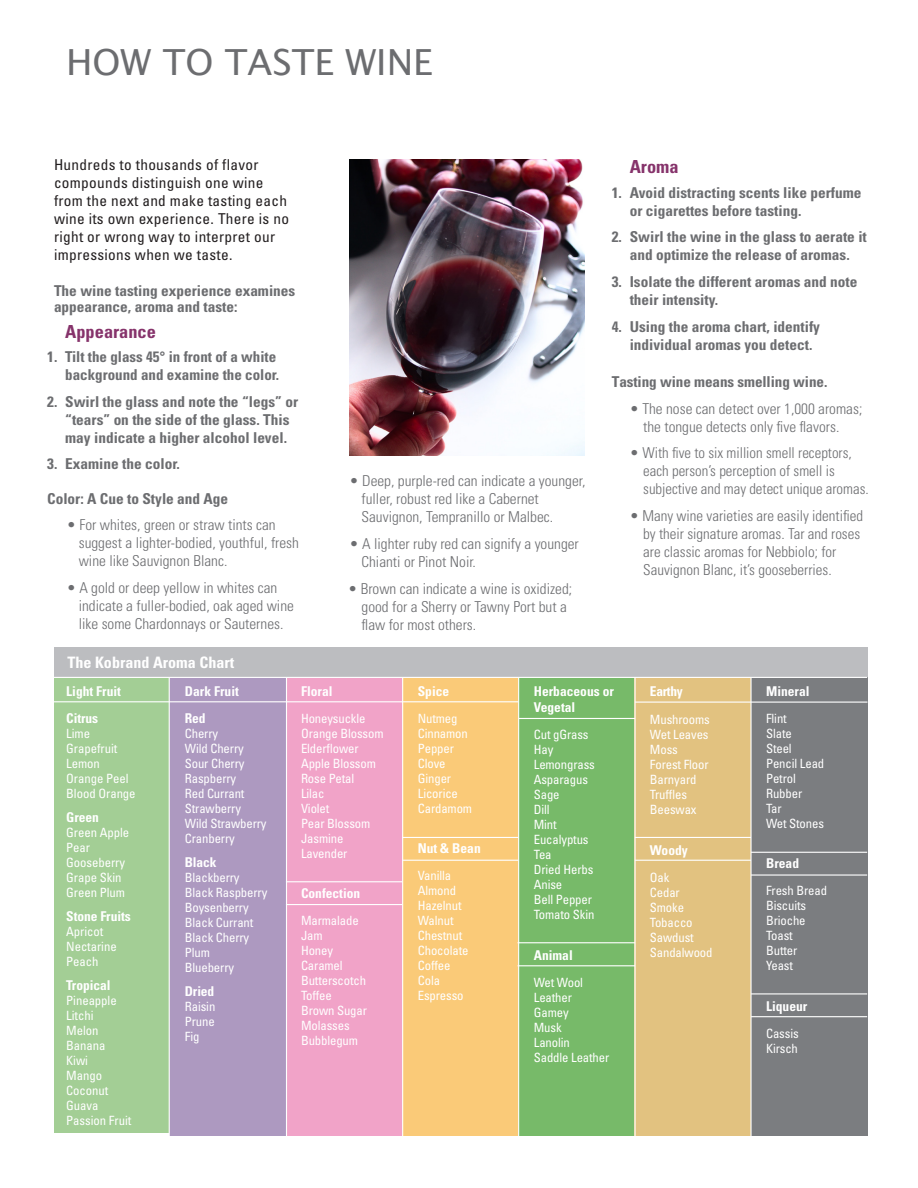
<style>
.page{position:relative;width:918px;height:1188px;background:#fff}
.page>*{position:absolute;margin:0;border:0;box-sizing:border-box;transform-origin:0 0}
.t1{font:36px "Lucida Grande";color:#6c6d70}
.t2{font:700 condensed 18px "Univers LT Std";color:#86336b}
.t3{font:700 condensed 15.75px "Univers LT Std";color:#fff}
.t4{font:300 condensed 15px/18px "Univers LT Std";color:#6c6d70}
.t5{font:700 condensed 15px/18px "Univers LT Std";color:#6c6d70}
.t6{font:condensed 15px/18px "Univers LT Std";letter-spacing:.02em;color:#231f20}
.t7{font:700 condensed 13.5px/27px "Univers LT Std";color:#fff}
.t8{font:300 condensed 13.5px/16.5px "Univers LT Std";color:#fff}
.t9{font:condensed 12.75px/15px "Univers LT Std";letter-spacing:-.01em;color:#fff}
.s1{font-weight:400;font-size:12.75px}
</style>
<div class="page">
<div style="left:286px;top:677px;width:116px;height:459px;background:#f1a3c8"></div>
<div style="left:54px;top:674px;width:115px;height:459px;background:#a3ce95"></div>
<div style="left:54px;top:647px;width:814px;height:30px;background:#bcbdc0"></div>
<div style="left:170px;top:677px;width:116px;height:459px;background:#ad99c0"></div>
<div style="left:403px;top:677px;width:116px;height:459px;background:#faca78"></div>
<div style="left:519px;top:677px;width:116px;height:459px;background:#77ba69"></div>
<div style="left:635px;top:677px;width:116px;height:459px;background:#e2c280"></div>
<div style="left:751px;top:677px;width:116px;height:459px;background:#7b7d80"></div>
<hr style="left:54px;top:701px;width:465px;height:1px;background:#fff">
<hr style="left:286px;top:881px;width:116px;height:1px;background:#fff">
<hr style="left:286px;top:904px;width:116px;height:1px;background:#fff">
<hr style="left:402px;top:837px;width:116px;height:1px;background:#fff">
<hr style="left:402px;top:860px;width:116px;height:1px;background:#fff">
<hr style="left:635px;top:837px;width:116px;height:1px;background:#fff">
<hr style="left:635px;top:860px;width:116px;height:1px;background:#fff">
<hr style="left:751px;top:993px;width:116px;height:1px;background:#fff">
<hr style="left:751px;top:1016px;width:116px;height:1px;background:#fff">
<hr style="left:751px;top:852px;width:116px;height:1px;background:#fff">
<hr style="left:751px;top:874px;width:116px;height:2px;background:#fff">
<hr style="left:518px;top:942px;width:117px;height:1px;background:#fff">
<hr style="left:518px;top:965px;width:117px;height:1px;background:#fff">
<hr style="left:286px;top:678px;width:1px;height:481px;background:#fff">
<hr style="left:518px;top:678px;width:1px;height:481px;background:#fff">
<hr style="left:634px;top:677px;width:2px;height:482px;background:#fff">
<hr style="left:750px;top:678px;width:2px;height:481px;background:#fff">
<hr style="left:51px;top:677px;width:816px;height:1px;background:#fff">
<hr style="left:519px;top:718px;width:116px;height:1px;background:#fff">
<hr style="left:635px;top:702px;width:232px;height:1px;background:#fff">
<img style="left:350px;top:160px;width:235px;height:296px">
<h1 class="t1" style="left:66px;top:42px;width:364px">HOW TO TASTE WINE</h1>
<p class="t6" style="left:54px;top:155px;width:237px">Hundreds to thousands of flavor compounds distinguish one wine from the next and make tasting each wine its own experience. There is no right or wrong way to interpret our impressions when we taste.</p>
<p class="t5" style="left:54px;top:282px;width:243px;line-height:16.5px">The wine tasting experience examines appearance, aroma and taste:</p>
<h2 class="t2" style="left:65px;top:320px;width:92px">Appearance</h2>
<p class="t5" style="left:47px;top:348px;width:233px;text-align:right">1. Tilt the glass 45° in front of a white background and examine the color.</p>
<p class="t5" style="left:65px;top:392px;width:234px;text-indent:-18px">2. Swirl the glass and note the “legs” or “tears” on the side of the glass. This may indicate a higher alcohol level.</p>
<p class="t5" style="left:47px;top:455px;width:134px">3. Examine the color.</p>
<p class="t5" style="left:47px;top:489px;width:183px">Color: A Cue to Style and Age</p>
<p class="t4" style="left:79px;top:516px;width:222px;text-indent:-12px">• For whites, green or straw tints can suggest a lighter-bodied, youthful, fresh wine like Sauvignon Blanc.</p>
<p class="t4" style="left:79px;top:579px;width:217px;text-indent:-12px">• A gold or deep yellow in whites can indicate a fuller-bodied, oak aged wine like some Chardonnays or Sauternes.</p>
<p class="t3" style="left:67px;top:653px;width:168px">The Kobrand Aroma Chart</p>
<p class="t4" style="left:362px;top:472px;width:225px;text-indent:-12px">• Deep, purple-red can indicate a younger, fuller, robust red like a Cabernet<br>Sauvignon, Tempranillo or Malbec.</p>
<p class="t4" style="left:362px;top:535px;width:219px;text-indent:-12px">• A lighter ruby red can signify a younger<br>Chianti or Pinot Noir.</p>
<p class="t4" style="left:362px;top:579px;width:212px;text-indent:-13px">• Brown can indicate a wine is oxidized; good for a Sherry or Tawny Port but a flaw for most others.</p>
<h2 class="t2" style="left:630px;top:156px;width:50px">Aroma</h2>
<p class="t5" style="left:630px;top:183px;width:233px;text-indent:-18px">1. Avoid distracting scents like perfume or cigarettes before tasting.</p>
<p class="t5" style="left:612px;top:228px;width:257px;text-align:center">2. Swirl the wine in the glass to aerate it and optimize the release of aromas.</p>
<p class="t5" style="left:630px;top:272px;width:229px;text-indent:-18px">3. Isolate the different aromas and note their intensity.</p>
<p class="t5" style="left:630px;top:317px;width:192px;text-indent:-18px">4. Using the aroma chart, identify individual aromas you detect.</p>
<p class="t5" style="left:612px;top:373px;width:217px">Tasting wine means smelling wine.</p>
<p class="t4" style="left:643px;top:399px;width:221px;text-indent:-13px">• The nose can detect over 1,000 aromas; the tongue detects only five flavors.</p>
<p class="t4" style="left:643px;top:444px;width:227px;text-indent:-13px">• With five to six million smell receptors, each person’s perception of smell is subjective and may detect unique aromas.</p>
<p class="t4" style="left:643px;top:507px;width:221px;text-indent:-13px">• Many wine varieties are easily identified by their signature aromas. Tar and roses are classic aromas for Nebbiolo; for Sauvignon Blanc, it’s gooseberries.</p>
<p class="t7" style="left:66px;top:677px;width:56px">Light Fruit<br>Citrus</p>
<p class="t9" style="left:66px;top:725px;width:71px">Lime<br>Grapefruit<br>Lemon<br>Orange Peel<br>Blood Orange</p>
<p class="t7" style="left:66px;top:803px;width:34px">Green</p>
<p class="t9" style="left:66px;top:824px;width:65px">Green Apple<br>Pear<br>Gooseberry<br>Grape Skin<br>Green Plum</p>
<p class="t7" style="left:66px;top:902px;width:66px">Stone Fruits</p>
<p class="t9" style="left:66px;top:923px;width:52px">Apricot<br>Nectarine<br>Peach</p>
<p class="t7" style="left:66px;top:971px;width:46px">Tropical</p>
<p class="t9" style="left:66px;top:992px;width:67px">Pineapple<br>Litchi<br>Melon<br>Banana<br>Kiwi<br>Mango<br>Coconut<br>Guava<br>Passion Fruit</p>
<p class="t7" style="left:185px;top:677px;width:55px">Dark Fruit<br>Red</p>
<p class="t9" style="left:185px;top:725px;width:83px">Cherry<br>Wild Cherry<br>Sour Cherry<br>Raspberry<br>Red Currant<br>Strawberry<br>Wild Strawberry<br>Cranberry</p>
<p class="t7" style="left:185px;top:848px;width:33px">Black</p>
<p class="t9" style="left:185px;top:869px;width:84px">Blackberry<br>Black Raspberry<br>Boysenberry<br>Black Currant<br>Black Cherry<br>Plum<br>Blueberry</p>
<p class="t7" style="left:185px;top:977px;width:31px">Dried</p>
<p class="t9" style="left:185px;top:998px;width:32px;text-align:justify">Raisin Prune Fig</p>
<p class="t7" style="left:301px;top:677px;width:33px">Floral</p>
<p class="t9" style="left:301px;top:710px;width:84px">Honeysuckle<br>Orange Blossom<br>Elderflower<br>Apple Blossom<br>Rose Petal<br>Lilac<br>Violet<br>Pear Blossom<br>Jasmine<br>Lavender</p>
<p class="t7" style="left:301px;top:880px;width:61px">Confection</p>
<p class="t9" style="left:301px;top:913px;width:68px">Marmalade<br>Jam<br>Honey<br>Caramel<br>Butterscotch<br>Toffee<br>Brown Sugar<br>Molasses<br>Bubblegum</p>
<p class="t7" style="left:418px;top:677px;width:33px">Spice</p>
<p class="t9" style="left:418px;top:710px;width:56px">Nutmeg<br>Cinnamon<br>Pepper<br>Clove<br>Ginger<br>Licorice<br>Cardamom</p>
<p class="t7" style="left:418px;top:835px;width:65px">Nut &amp; Bean</p>
<p class="t9" style="left:418px;top:868px;width:52px">Vanilla<br>Almond<br>Hazelnut<br>Walnut<br>Chestnut<br>Chocolate<br>Coffee<br>Cola<br>Espresso</p>
<p class="t7" style="left:534px;top:683px;width:82px;line-height:16.5px">Herbaceous or<br>Vegetal</p>
<p class="t9" style="left:534px;top:727px;width:63px">Cut gGrass<br>Hay<br>Lemongrass<br>Asparagus<br>Sage<br>Dill<br>Mint<br>Eucalyptus<br>Tea<br>Dried Herbs<br>Anise<br>Bell Pepper<br>Tomato Skin</p>
<p class="t7" style="left:534px;top:941px;width:41px">Animal</p>
<p class="t9" style="left:534px;top:974px;width:77px">Wet Wool<br>Leather<br>Gamey<br>Musk<br>Lanolin<br>Saddle Leather</p>
<p class="t7" style="left:650px;top:677px;width:34px">Earthy</p>
<p class="t9" style="left:650px;top:712px;width:61px">Mushrooms<br>Wet Leaves</p>
<p class="t9" style="left:650px;top:757px;width:60px">Forest Floor<br>Barnyard<br>Truffles<br>Beeswax</p>
<p class="t7" style="left:650px;top:836px;width:39px">Woody</p>
<p class="t9" style="left:650px;top:869px;width:64px">Oak<br>Cedar<br>Smoke<br>Tobacco<br>Sawdust<br>Sandalwood</p>
<p class="t8" style="left:619px;top:707px;width:60px">Mushrooms<br>Wet leaves<br>Moss <span class="s1">Moss</span></p>
<p class="t7" style="left:766px;top:677px;width:45px">Mineral</p>
<p class="t9" style="left:766px;top:710px;width:60px">Flint<br>Slate<br>Steel<br>Pencil Lead<br>Petrol<br>Rubber<br>Tar<br>Wet Stones</p>
<p class="t7" style="left:766px;top:850px;width:34px">Bread</p>
<p class="t9" style="left:766px;top:883px;width:63px">Fresh Bread<br>Biscuits<br>Brioche<br>Toast<br>Butter<br>Yeast</p>
<p class="t7" style="left:766px;top:992px;width:43px">Liqueur</p>
<p class="t9" style="left:766px;top:1025px;width:34px">Cassis<br>Kirsch</p>
</div>
